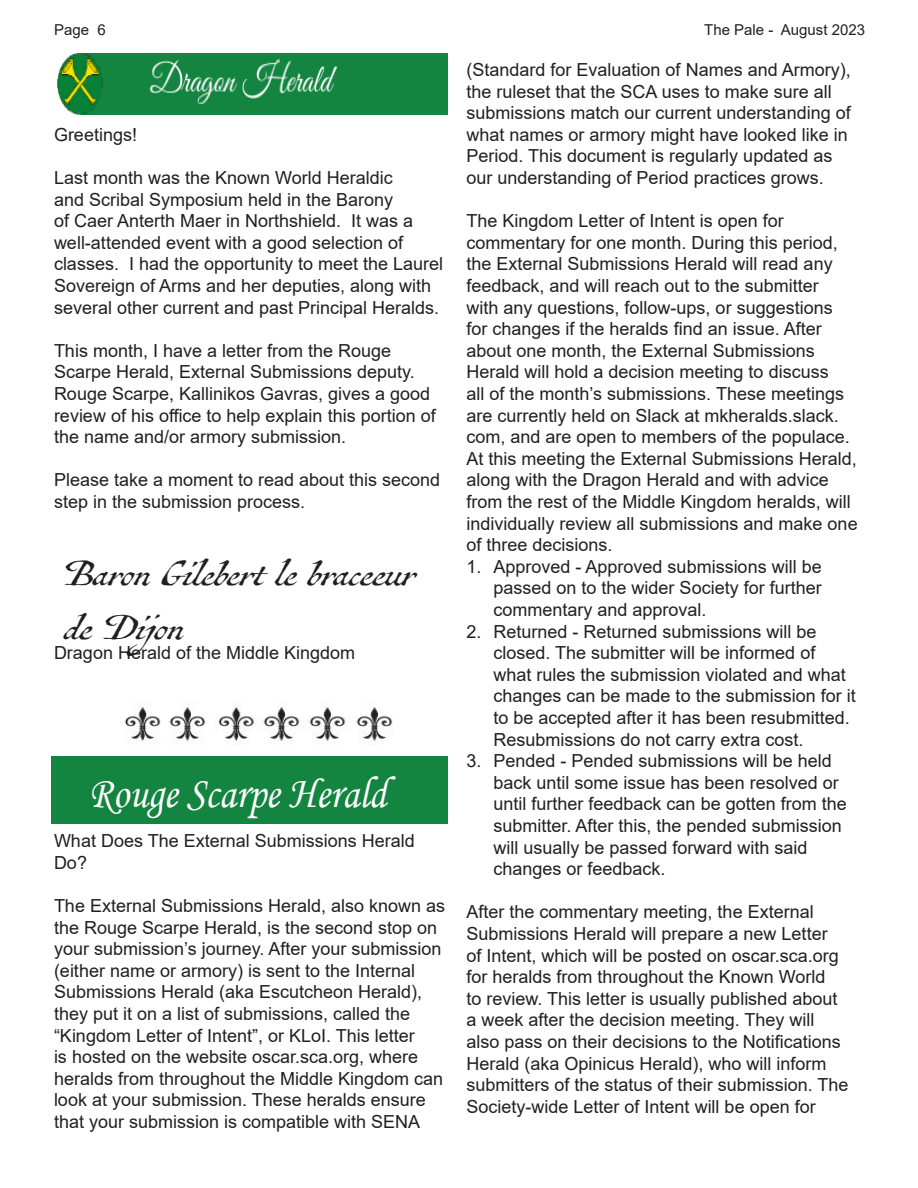
<style>
.page{position:relative;width:918px;height:1188px;background:#fff}
.page>*{position:absolute;margin:0;border:0;box-sizing:border-box;transform-origin:0 0}
.t1{font:45px "Antiquarian Scribe";color:#231f20}
.Footnote_Text{font:45px "Monotype Corsiva";color:#fff;scale:.9 1}
.t2{font:18px/21.6px "Arial";color:#231f20}
.t3{font:15px "Arial";color:#231f20}
</style>
<div class="page">
<img style="left:57px;top:54px;width:390px;height:60px">
<div style="left:52px;top:757px;width:395px;height:66px;background:#148441"></div>
<img style="left:124px;top:701px;width:269px;height:41px">
<p class="t3" style="left:54px;top:20px;width:53px">Page 6</p>
<p class="t3" style="left:704px;top:20px;width:162px">The Pale - August 2023</p>
<p class="t2" style="left:54px;top:124px;width:85px">Greetings!</p>
<p class="t2" style="left:54px;top:167px;width:391px">Last month was the Known World Heraldic<br>and Scribal Symposium held in the Barony<br>of Caer Anterth Maer in Northshield. It was a well-attended event with a good selection of classes. I had the opportunity to meet the Laurel Sovereign of Arms and her deputies, along with several other current and past Principal Heralds.</p>
<p class="t2" style="left:54px;top:340px;width:383px">This month, I have a letter from the Rouge Scarpe Herald, External Submissions deputy.<br>Rouge Scarpe, Kallinikos Gavras, gives a good review of his office to help explain this portion of the name and/or armory submission.</p>
<p class="t2" style="left:54px;top:469px;width:388px">Please take a moment to read about this second step in the submission process.</p>
<p class="t1" style="left:65px;top:542px;width:352px">Baron Gilebert le braceeur</p>
<p class="t1" style="left:65px;top:596px;width:121px">de Dijon</p>
<p class="t2" style="left:54px;top:642px;width:303px">Dragon Herald of the Middle Kingdom</p>
<p class="Footnote_Text" style="left:89px;top:766px;width:333px">Rouge Scarpe Herald</p>
<p class="t2" style="left:54px;top:830px;width:362px">What Does The External Submissions Herald<br>Do?</p>
<p class="t2" style="left:54px;top:895px;width:393px">The External Submissions Herald, also known as the Rouge Scarpe Herald, is the second stop on your submission’s journey. After your submission (either name or armory) is sent to the Internal Submissions Herald (aka Escutcheon Herald), they put it on a list of submissions, called the “Kingdom Letter of Intent”, or KLoI. This letter<br>is hosted on the website oscar.sca.org, where heralds from throughout the Middle Kingdom can look at your submission. These heralds ensure that your submission is compatible with SENA</p>
<p class="t2" style="left:467px;top:59px;width:386px">(Standard for Evaluation of Names and Armory), the ruleset that the SCA uses to make sure all submissions match our current understanding of what names or armory might have looked like in Period. This document is regularly updated as our understanding of Period practices grows.</p>
<p class="t2" style="left:467px;top:210px;width:393px">The Kingdom Letter of Intent is open for commentary for one month. During this period, the External Submissions Herald will read any feedback, and will reach out to the submitter<br>with any questions, follow-ups, or suggestions for changes if the heralds find an issue. After about one month, the External Submissions Herald will hold a decision meeting to discuss<br>all of the month’s submissions. These meetings are currently held on Slack at mkheralds.slack. com, and are open to members of the populace.<br>At this meeting the External Submissions Herald, along with the Dragon Herald and with advice from the rest of the Middle Kingdom heralds, will individually review all submissions and make one of three decisions.</p>
<p class="t2" style="left:494px;top:556px;width:330px;text-align:justify;text-indent:-27px">1. Approved - Approved submissions will be passed on to the wider Society for further commentary and approval.</p>
<p class="t2" style="left:494px;top:620px;width:364px;text-indent:-27px">2. Returned - Returned submissions will be closed. The submitter will be informed of what rules the submission violated and what changes can be made to the submission for it to be accepted after it has been resubmitted.<br>Resubmissions do not carry extra cost.</p>
<p class="t2" style="left:494px;top:750px;width:355px;text-indent:-27px">3. Pended - Pended submissions will be held back until some issue has been resolved or until further feedback can be gotten from the submitter. After this, the pended submission will usually be passed forward with said changes or feedback.</p>
<p class="t2" style="left:467px;top:901px;width:383px">After the commentary meeting, the External Submissions Herald will prepare a new Letter<br>of Intent, which will be posted on oscar.sca.org for heralds from throughout the Known World<br>to review. This letter is usually published about a week after the decision meeting. They will also pass on their decisions to the Notifications Herald (aka Opinicus Herald), who will inform submitters of the status of their submission. The Society-wide Letter of Intent will be open for</p>
</div>
